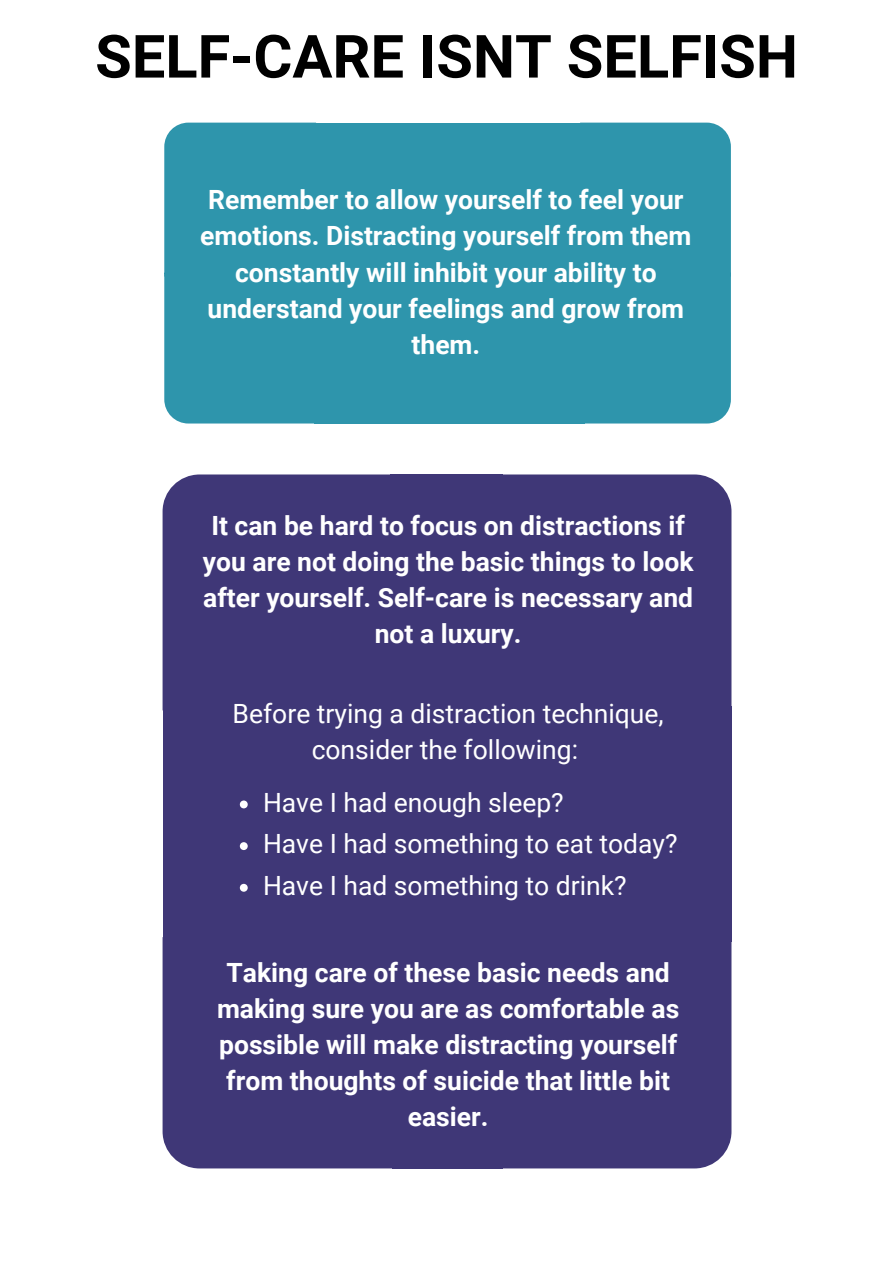
<style>
.page{position:relative;width:893px;height:1263px;background:#fff}
.page>*{position:absolute;margin:0;border:0;box-sizing:border-box;transform-origin:0 0}
.t1{font:700 59.55px "Roboto";color:#000}
.t2{font:700 26.55px/36px "Roboto";color:#fff;text-align:center}
.t3{font:26.55px/41.7px "Roboto";color:#fff;text-align:center}
</style>
<div class="page">
<div style="left:163px;top:474px;width:227px;height:232px;background:#3f3777"></div>
<div style="left:390px;top:474px;width:113px;height:236px;background:#3f3777"></div>
<div style="left:503px;top:474px;width:228px;height:232px;background:#3f3777"></div>
<div style="left:163px;top:706px;width:233px;height:236px;background:#3f3777"></div>
<div style="left:392px;top:706px;width:111px;height:236px;background:#3f3777"></div>
<div style="left:500px;top:706px;width:231px;height:236px;background:#3f3777"></div>
<div style="left:163px;top:942px;width:229px;height:226px;background:#3f3777"></div>
<div style="left:392px;top:937px;width:111px;height:231px;background:#3f3777"></div>
<div style="left:503px;top:942px;width:228px;height:226px;background:#3f3777"></div>
<div style="left:309px;top:123px;width:276px;height:154px;background:#2e95ac"></div>
<div style="left:164px;top:123px;width:150px;height:300px;background:#2e95ac"></div>
<div style="left:314px;top:273px;width:271px;height:150px;background:#2e95ac"></div>
<div style="left:585px;top:123px;width:146px;height:300px;background:#2e95ac"></div>
<svg style="left:240px;top:800px;width:8px;height:8px"></svg>
<svg style="left:240px;top:842px;width:8px;height:8px"></svg>
<svg style="left:240px;top:884px;width:8px;height:8px"></svg>
<h1 class="t1" style="left:95px;top:22px;width:704px">SELF-CARE ISNT SELFISH</h1>
<p class="t2" style="left:200px;top:182px;width:493px">Remember to allow yourself to feel your emotions. Distracting yourself from them constantly will inhibit your ability to understand your feelings and grow from them.</p>
<p class="t2" style="left:203px;top:508px;width:492px">It can be hard to focus on distractions if you are not doing the basic things to look after yourself. Self-care is necessary and not a luxury.</p>
<p class="t3" style="left:233px;top:696px;width:433px;line-height:36px">Before trying a distraction technique, consider the following:</p>
<p class="t3" style="left:263px;top:782px;width:416px;text-align:left">Have I had enough sleep?<br>Have I had something to eat today?<br>Have I had something to drink?</p>
<p class="t2" style="left:217px;top:955px;width:464px">Taking care of these basic needs and making sure you are as comfortable as possible will make distracting yourself from thoughts of suicide that little bit easier.</p>
</div>
